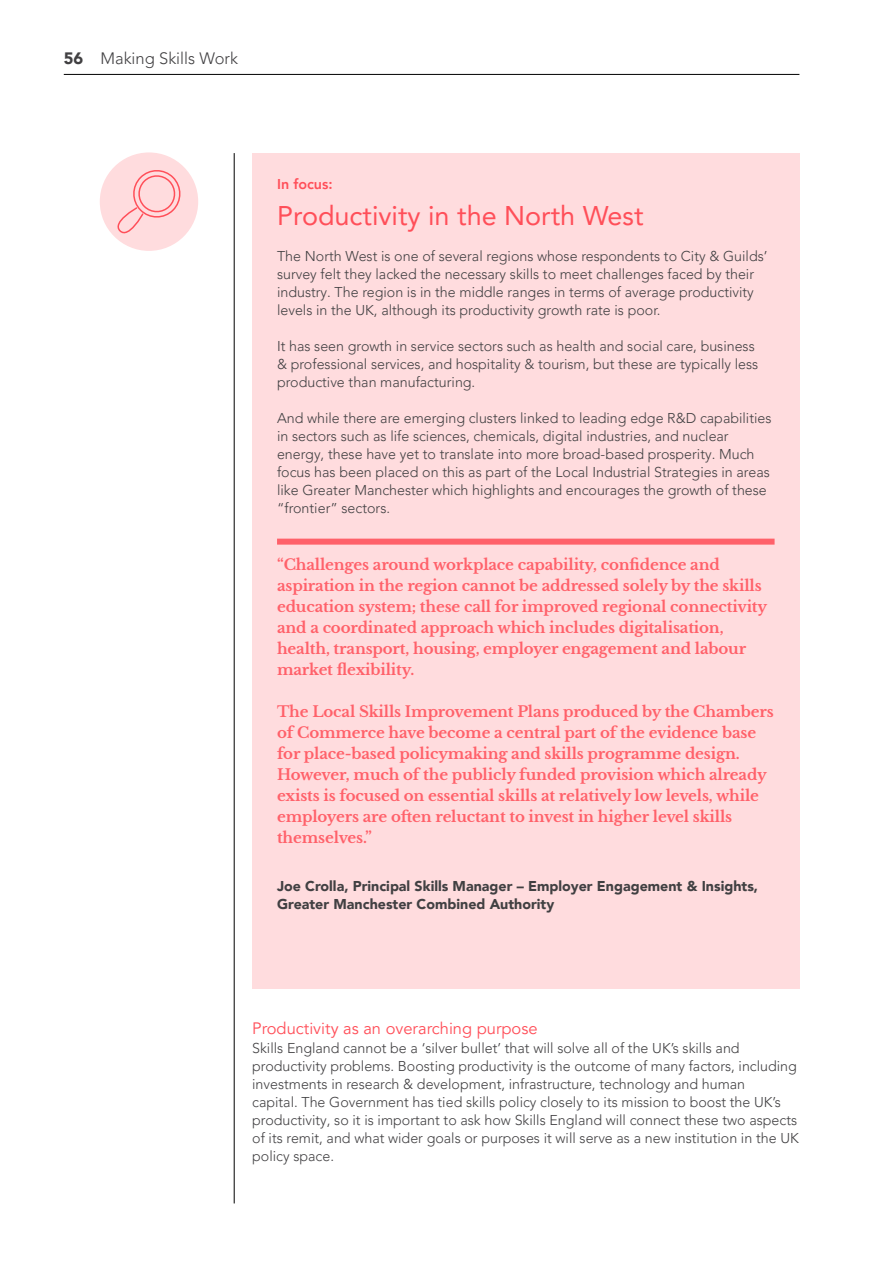
<style>
.page{position:relative;width:893px;height:1263px;background:#fff}
.page>*{position:absolute;margin:0;border:0;box-sizing:border-box;transform-origin:0 0}
.t1{font:27px "Avenir LT Pro";color:#ff4f59}
.t2{font:16.5px "Avenir LT Pro";color:#ff4f59}
.t3{font:300 16.5px "Avenir LT Pro";color:#414042}
.t4{font:700 15px/21px "Libre Baskerville";letter-spacing:-.01em;color:#ff616a}
.t5{font:300 14.25px/18px "Avenir LT Pro";color:#414042}
.t6{font:900 14.25px/18px "Avenir LT Pro";color:#414042}
.t7{font:800 14.25px "Avenir LT Pro";color:#ff4f59}
.s1{font-weight:900}
</style>
<div class="page">
<hr style="left:64px;top:74px;width:735px;height:1px;background:#000">
<hr style="left:234px;top:153px;width:1px;height:1050px;background:#000">
<div style="left:252px;top:153px;width:547px;height:836px;background:#ffdcde"></div>
<div style="left:277px;top:539px;width:498px;height:6px;background:#ff616a"></div>
<div style="left:100px;top:152px;width:98px;height:99px;background:#ffdcde;border-radius:50%"></div>
<svg style="left:111px;top:166px;width:73px;height:74px"></svg>
<p class="t3" style="left:64px;top:48px;width:176px"><span class="s1">56</span> Making Skills Work</p>
<p class="t7" style="left:277px;top:176px;width:57px">In focus:</p>
<h1 class="t1" style="left:277px;top:199px;width:368px">Productivity in the North West</h1>
<p class="t5" style="left:277px;top:247px;width:492px">The North West is one of several regions whose respondents to City &amp; Guilds’ survey felt they lacked the necessary skills to meet challenges faced by their industry. The region is in the middle ranges in terms of average productivity levels in the UK, although its productivity growth rate is poor.</p>
<p class="t5" style="left:277px;top:337px;width:483px">It has seen growth in service sectors such as health and social care, business &amp; professional services, and hospitality &amp; tourism, but these are typically less productive than manufacturing.</p>
<p class="t5" style="left:277px;top:409px;width:496px">And while there are emerging clusters linked to leading edge R&amp;D capabilities in sectors such as life sciences, chemicals, digital industries, and nuclear energy, these have yet to translate into more broad-based prosperity. Much focus has been placed on this as part of the Local Industrial Strategies in areas like Greater Manchester which highlights and encourages the growth of these “frontier” sectors.</p>
<p class="t4" style="left:277px;top:554px;width:492px">“Challenges around workplace capability, confidence and aspiration in the region cannot be addressed solely by the skills education system; these call for improved regional connectivity and a coordinated approach which includes digitalisation, health, transport, housing, employer engagement and labour market flexibility.</p>
<p class="t4" style="left:277px;top:701px;width:498px">The Local Skills Improvement Plans produced by the Chambers of Commerce have become a central part of the evidence base for place-based policymaking and skills programme design.<br>However, much of the publicly funded provision which already exists is focused on essential skills at relatively low levels, while employers are often reluctant to invest in higher level skills themselves.”</p>
<p class="t6" style="left:277px;top:877px;width:483px">Joe Crolla, Principal Skills Manager – Employer Engagement &amp; Insights,<br>Greater Manchester Combined Authority</p>
<p class="t2" style="left:252px;top:1018px;width:287px">Productivity as an overarching purpose</p>
<p class="t5" style="left:252px;top:1039px;width:548px">Skills England cannot be a ‘silver bullet’ that will solve all of the UK’s skills and productivity problems. Boosting productivity is the outcome of many factors, including investments in research &amp; development, infrastructure, technology and human<br>capital. The Government has tied skills policy closely to its mission to boost the UK’s productivity, so it is important to ask how Skills England will connect these two aspects of its remit, and what wider goals or purposes it will serve as a new institution in the UK policy space.</p>
</div>
